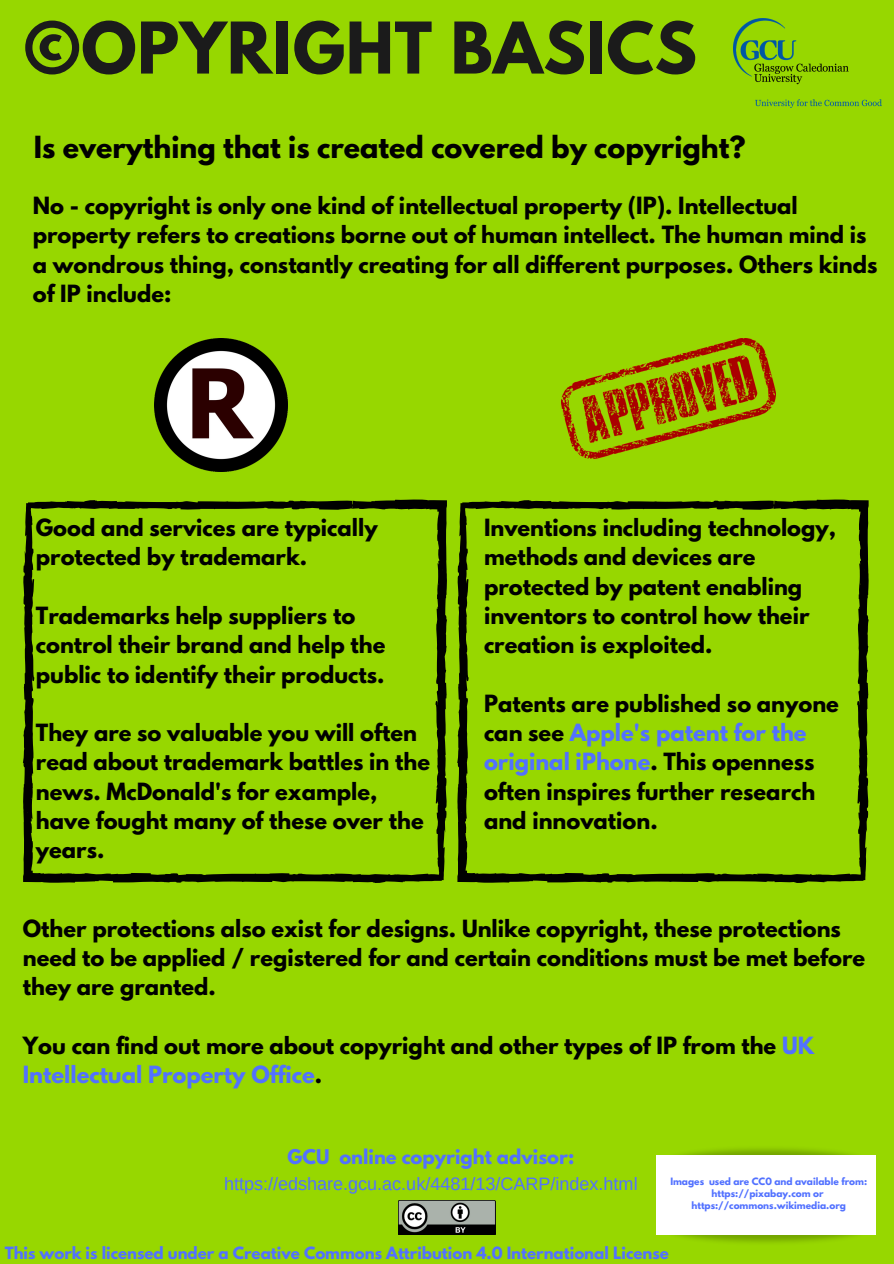
<style>
.page{position:relative;width:894px;height:1264px;background:#fff}
.page>*{position:absolute;margin:0;border:0;box-sizing:border-box;transform-origin:0 0}
.t1{font:700 63px "League Spartan";letter-spacing:.01em;color:#1b1b1b}
.t2{font:700 27px "League Spartan";color:#000}
.t3{font:700 21px/29.2px "League Spartan";color:#000}
.t4{font:18px "Arimo";color:#5271ff}
.t5{font:700 18px "League Spartan";color:#5271ff}
.t6{font:700 15px "League Spartan";color:#5271ff}
.t7{font:700 9px/12.1px "League Spartan";color:#5271ff;text-align:center}
.s1{color:#5271ff}
</style>
<div class="page">
<div style="left:0;top:0;width:893px;height:1263px;background:#97d700"></div>
<img style="left:733px;top:19px;width:148px;height:89px">
<svg style="left:23px;top:499px;width:424px;height:384px"></svg>
<svg style="left:457px;top:499px;width:411px;height:384px"></svg>
<img style="left:154px;top:338px;width:133px;height:133px">
<img style="left:561px;top:338px;width:214px;height:121px">
<img style="left:398px;top:1200px;width:97px;height:34px">
<img style="left:676px;top:1214px;width:200px;height:29px">
<img style="left:680px;top:1148px;width:196px;height:28px">
<div style="left:656px;top:1155px;width:219px;height:80px;background:#fff"></div>
<h1 class="t1" style="left:24px;top:17px;width:674px">©OPYRIGHT BASICS</h1>
<p class="t2" style="left:34px;top:134px;width:713px">Is everything that is created covered by copyright?</p>
<p class="t3" style="left:33px;top:194px;width:846px">No - copyright is only one kind of intellectual property (IP). Intellectual property refers to creations borne out of human intellect. The human mind is a wondrous thing, constantly creating for all different purposes. Others kinds of IP include:</p>
<p class="t3" style="left:36px;top:516px;width:343px">Good and services are typically protected by trademark.</p>
<p class="t3" style="left:36px;top:603px;width:351px">Trademarks help suppliers to control their brand and help the public to identify their products.</p>
<p class="t3" style="left:36px;top:720px;width:395px">They are so valuable you will often read about trademark battles in the news. McDonald's for example, have fought many of these over the years.</p>
<p class="t3" style="left:484px;top:516px;width:353px">Inventions including technology, methods and devices are protected by patent enabling inventors to control how their creation is exploited.</p>
<p class="t3" style="left:484px;top:691px;width:356px">Patents are published so anyone can see <span class="s1">Apple's patent for the original iPhone</span>. This openness often inspires further research and innovation.</p>
<p class="t3" style="left:23px;top:916px;width:843px">Other protections also exist for designs. Unlike copyright, these protections need to be applied / registered for and certain conditions must be met before they are granted.</p>
<p class="t3" style="left:23px;top:1033px;width:792px">You can find out more about copyright and other types of IP from the <span class="s1">UK<br>Intellectual Property Office</span>.</p>
<p class="t5" style="left:287px;top:1148px;width:288px">GCU online copyright advisor:</p>
<p class="t4" style="left:224px;top:1173px;width:415px">https://edshare.gcu.ac.uk/4481/13/CARP/index.html</p>
<p class="t7" style="left:670px;top:1176px;width:198px">Images used are CC0 and available from: https://pixabay.com or https://commons.wikimedia.org</p>
<p class="t6" style="left:5px;top:1245px;width:665px">This work is licensed under a Creative Commons Attribution 4.0 International License</p>
</div>
